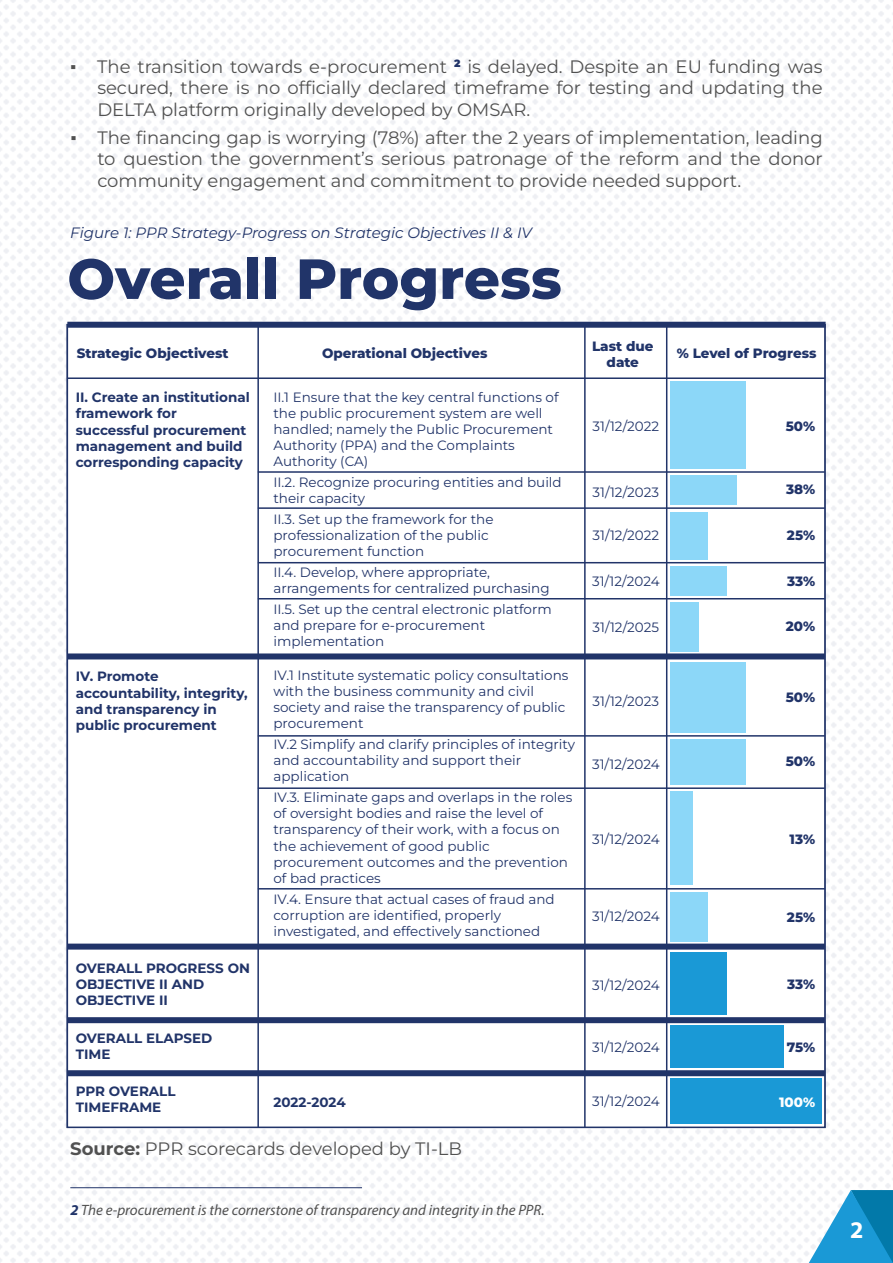
<style>
.page{position:relative;width:893px;height:1263px;background:#fff}
.page>*{position:absolute;margin:0;border:0;box-sizing:border-box;transform-origin:0 0}
.t1{font:800 56.4px "Montserrat";color:#213469}
.t2{font:700 24px "Myriad Pro";color:#fff}
.t3{font:18px/21.6px "Montserrat";color:#515151;text-align:justify}
.t4{font:italic 15px "Myriad Pro";color:#515151}
.t5{font:italic 15px "Montserrat";color:#213469}
.t6{font:13.5px/16.2px "Montserrat";color:#213469}
.t7{font:700 13.5px/16.2px "Montserrat";color:#213469}
.t8{font:800 13.5px/16.2px "Montserrat";color:#213469;text-align:center}
.t9{font:800 13.5px "Montserrat";color:#fff}
.s1{font-family:"Times New Roman"}
.s2{font-weight:700}
.s3{font-weight:700;color:#213469}
</style>
<div class="page">
<div style="left:67px;top:324px;width:759px;height:804px;background:#fff;border:2px solid #213469"></div>
<div style="left:670px;top:1078px;width:152px;height:46px;background:#1a99d6"></div>
<div style="left:670px;top:1025px;width:114px;height:43px;background:#1a99d6"></div>
<div style="left:670px;top:952px;width:57px;height:62px;background:#1a99d6"></div>
<div style="left:670px;top:892px;width:38px;height:49px;background:#8cd7f8"></div>
<div style="left:670px;top:792px;width:23px;height:93px;background:#8cd7f8"></div>
<div style="left:670px;top:739px;width:76px;height:46px;background:#8cd7f8"></div>
<div style="left:670px;top:662px;width:76px;height:71px;background:#8cd7f8"></div>
<div style="left:670px;top:602px;width:29px;height:49px;background:#8cd7f8"></div>
<div style="left:670px;top:566px;width:57px;height:29px;background:#8cd7f8"></div>
<div style="left:670px;top:512px;width:38px;height:47px;background:#8cd7f8"></div>
<div style="left:670px;top:475px;width:66px;height:30px;background:#8cd7f8"></div>
<div style="left:670px;top:382px;width:76px;height:87px;background:#8cd7f8"></div>
<hr style="left:257px;top:325px;width:2px;height:802px;background:#213469">
<hr style="left:584px;top:325px;width:2px;height:802px;background:#213469">
<hr style="left:666px;top:325px;width:1px;height:802px;background:#213469">
<hr style="left:67px;top:377px;width:758px;height:2px;background:#213469">
<div style="left:67px;top:322px;width:759px;height:6px;background:#213469"></div>
<div style="left:67px;top:943px;width:758px;height:6px;background:#213469"></div>
<div style="left:67px;top:1017px;width:758px;height:6px;background:#213469"></div>
<div style="left:67px;top:1070px;width:758px;height:6px;background:#213469"></div>
<div style="left:67px;top:653px;width:758px;height:6px;background:#213469"></div>
<hr style="left:258px;top:471px;width:567px;height:2px;background:#213469">
<hr style="left:258px;top:507px;width:567px;height:2px;background:#213469">
<hr style="left:258px;top:562px;width:567px;height:1px;background:#213469">
<hr style="left:258px;top:735px;width:567px;height:2px;background:#213469">
<hr style="left:258px;top:787px;width:567px;height:2px;background:#213469">
<hr style="left:258px;top:888px;width:567px;height:1px;background:#213469">
<hr style="left:258px;top:598px;width:567px;height:1px;background:#213469">
<hr style="left:70px;top:1187px;width:292px;height:1px;background:#213469">
<svg style="left:809px;top:1190px;width:84px;height:73px"></svg>
<h3 class="t3" style="left:97px;top:55px;width:727px;text-indent:-27px"><span class="s1">▪</span> The transition towards e-procurement <sup>2</sup> is delayed. Despite an EU funding was secured, there is no officially declared timeframe for testing and updating the DELTA platform originally developed by OMSAR.</h3>
<h3 class="t3" style="left:97px;top:126px;width:727px;text-indent:-27px"><span class="s1">▪</span> The financing gap is worrying (78%) after the 2 years of implementation, leading to question the government’s serious patronage of the reform and the donor community engagement and commitment to provide needed support.</h3>
<p class="t5" style="left:70px;top:223px;width:463px">Figure 1: PPR Strategy-Progress on Strategic Objectives II &amp; IV</p>
<h1 class="t1" style="left:67px;top:241px;width:496px">Overall Progress</h1>
<p class="t8" style="left:77px;top:345px;width:153px">Strategic Objectivest</p>
<p class="t8" style="left:322px;top:345px;width:167px">Operational Objectives</p>
<p class="t8" style="left:592px;top:338px;width:63px">Last due date</p>
<p class="t8" style="left:677px;top:345px;width:141px">% Level of Progress</p>
<p class="t7" style="left:76px;top:389px;width:176px">II. Create an institutional framework for successful procurement management and build corresponding capacity</p>
<p class="t6" style="left:273px;top:388px;width:287px">II.1 Ensure that the key central functions of the public procurement system are well handled; namely the Public Procurement Authority (PPA) and the Complaints Authority (CA)</p>
<p class="t6" style="left:273px;top:474px;width:290px">II.2. Recognize procuring entities and build their capacity</p>
<p class="t6" style="left:273px;top:511px;width:222px">II.3. Set up the framework for the professionalization of the public procurement function</p>
<p class="t6" style="left:273px;top:564px;width:278px">II.4. Develop, where appropriate, arrangements for centralized purchasing</p>
<p class="t6" style="left:273px;top:601px;width:280px">II.5. Set up the central electronic platform and prepare for e-procurement implementation</p>
<p class="t6" style="left:593px;top:418px;width:68px">31/12/2022</p>
<p class="t8" style="left:786px;top:418px;width:31px">50%</p>
<p class="t8" style="left:786px;top:480px;width:31px">38%</p>
<p class="t8" style="left:787px;top:527px;width:30px">25%</p>
<p class="t8" style="left:787px;top:573px;width:30px">33%</p>
<p class="t8" style="left:786px;top:617px;width:31px">20%</p>
<p class="t6" style="left:593px;top:483px;width:68px">31/12/2023</p>
<p class="t6" style="left:593px;top:527px;width:68px">31/12/2022</p>
<p class="t6" style="left:592px;top:573px;width:69px">31/12/2024</p>
<p class="t6" style="left:593px;top:619px;width:68px">31/12/2025</p>
<p class="t7" style="left:76px;top:668px;width:173px">IV. Promote accountability, integrity, and transparency in public procurement</p>
<p class="t6" style="left:273px;top:666px;width:296px">IV.1 Institute systematic policy consultations with the business community and civil society and raise the transparency of public procurement</p>
<p class="t6" style="left:273px;top:736px;width:303px">IV.2 Simplify and clarify principles of integrity and accountability and support their application</p>
<p class="t6" style="left:273px;top:789px;width:300px">IV.3. Eliminate gaps and overlaps in the roles of oversight bodies and raise the level of transparency of their work, with a focus on the achievement of good public procurement outcomes and the prevention of bad practices</p>
<p class="t6" style="left:273px;top:890px;width:283px">IV.4. Ensure that actual cases of fraud and corruption are identified, properly investigated, and effectively sanctioned</p>
<p class="t7" style="left:76px;top:960px;width:176px">OVERALL PROGRESS ON<br>OBJECTIVE II AND<br>OBJECTIVE II</p>
<p class="t7" style="left:76px;top:1030px;width:138px">OVERALL ELAPSED<br>TIME</p>
<p class="t7" style="left:76px;top:1083px;width:101px">PPR OVERALL<br>TIMEFRAME</p>
<p class="t7" style="left:274px;top:1093px;width:74px">2022-2024</p>
<h3 class="t3" style="left:70px;top:1137px;width:393px"><span class="s2">Source:</span> PPR scorecards developed by TI-LB</h3>
<p class="t6" style="left:593px;top:692px;width:68px">31/12/2023</p>
<p class="t6" style="left:592px;top:756px;width:69px">31/12/2024</p>
<p class="t6" style="left:592px;top:830px;width:69px">31/12/2024</p>
<p class="t6" style="left:592px;top:908px;width:69px">31/12/2024</p>
<p class="t6" style="left:592px;top:976px;width:69px">31/12/2024</p>
<p class="t6" style="left:592px;top:1039px;width:69px">31/12/2024</p>
<p class="t6" style="left:592px;top:1093px;width:69px">31/12/2024</p>
<p class="t4" style="left:70px;top:1201px;width:476px"><span class="s3">2</span> The e-procurement is the cornerstone of transparency and integrity in the PPR.</p>
<p class="t8" style="left:786px;top:689px;width:31px">50%</p>
<p class="t8" style="left:786px;top:753px;width:31px">50%</p>
<p class="t8" style="left:790px;top:830px;width:27px">13%</p>
<p class="t8" style="left:787px;top:909px;width:30px">25%</p>
<p class="t8" style="left:787px;top:976px;width:30px">33%</p>
<p class="t8" style="left:787px;top:1039px;width:30px">75%</p>
<p class="t9" style="left:779px;top:1093px;width:38px">100%</p>
<h2 class="t2" style="left:850px;top:1214px;width:15px">2</h2>
</div>
